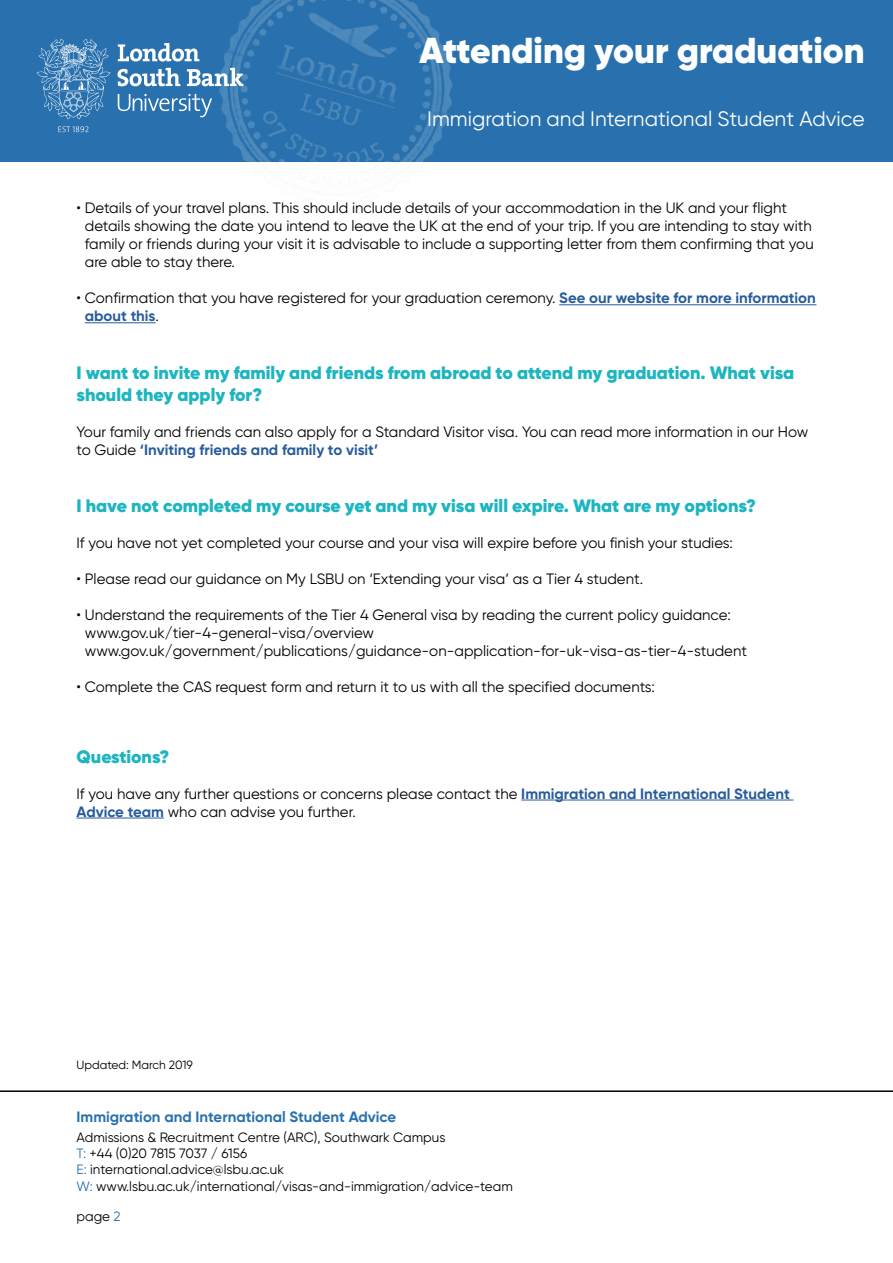
<style>
.page{position:relative;width:893px;height:1263px;background:#fff}
.page>*{position:absolute;margin:0;border:0;box-sizing:border-box;transform-origin:0 0}
.t1{font:900 36px "Gilroy";color:#fff}
.t2{font:21px "Gilroy";color:#fff}
.t3{font:900 18px/21.6px "Gilroy";color:#1cb5c0}
.t4{font:15px/18px "Gilroy";color:#000}
.t5{font:700 15px "Gilroy";color:#2871ae}
.t6{font:13.5px/16.2px "Gilroy";color:#000}
.t7{font:12px "Gilroy";color:#000}
.s1{font-weight:700;color:#275b9b}
.s2{color:#2871ae}
</style>
<div class="page">
<hr style="left:0;top:1090px;width:893px;height:2px;background:#000">
<div style="left:0;top:0;width:893px;height:161px;background:#2871ae"></div>
<svg style="left:58px;top:126px;width:31px;height:6px"></svg>
<svg style="left:118px;top:43px;width:48px;height:19px"></svg>
<svg style="left:118px;top:68px;width:48px;height:44px"></svg>
<svg style="left:37px;top:39px;width:74px;height:80px"></svg>
<img style="left:166px;top:0;width:340px;height:162px">
<hr style="left:559px;top:304px;width:257px;height:1px;background:#275b9b">
<hr style="left:85px;top:322px;width:71px;height:1px;background:#275b9b">
<hr style="left:521px;top:800px;width:272px;height:1px;background:#275b9b">
<hr style="left:77px;top:818px;width:87px;height:1px;background:#275b9b">
<h1 class="t1" style="left:420px;top:27px;width:447px">Attending your graduation</h1>
<h2 class="t2" style="left:427px;top:105px;width:439px">Immigration and International Student Advice</h2>
<p class="t4" style="left:85px;top:199px;width:730px;text-indent:-8px">• Details of your travel plans. This should include details of your accommodation in the UK and your flight details showing the date you intend to leave the UK at the end of your trip. If you are intending to stay with family or friends during your visit it is advisable to include a supporting letter from them confirming that you are able to stay there.</p>
<p class="t4" style="left:85px;top:289px;width:732px;text-indent:-8px">• Confirmation that you have registered for your graduation ceremony. <span class="s1">See our website for more information about this</span>.</p>
<p class="t3" style="left:77px;top:362px;width:719px">I want to invite my family and friends from abroad to attend my graduation. What visa should they apply for?</p>
<p class="t4" style="left:77px;top:422px;width:733px">Your family and friends can also apply for a Standard Visitor visa. You can read more information in our How to Guide <span class="s1">‘Inviting friends and family to visit’</span></p>
<p class="t3" style="left:77px;top:495px;width:681px">I have not completed my course yet and my visa will expire. What are my options?</p>
<p class="t4" style="left:77px;top:534px;width:658px">If you have not yet completed your course and your visa will expire before you finish your studies:</p>
<p class="t4" style="left:77px;top:570px;width:568px">• Please read our guidance on My LSBU on ‘Extending your visa’ as a Tier 4 student.</p>
<p class="t4" style="left:85px;top:606px;width:664px;text-indent:-8px">• Understand the requirements of the Tier 4 General visa by reading the current policy guidance: www.gov.uk/tier-4-general-visa/overview www.gov.uk/government/publications/guidance-on-application-for-uk-visa-as-tier-4-student</p>
<p class="t4" style="left:77px;top:678px;width:580px">• Complete the CAS request form and return it to us with all the specified documents:</p>
<p class="t3" style="left:77px;top:745px;width:94px">Questions?</p>
<p class="t4" style="left:77px;top:784px;width:715px">If you have any further questions or concerns please contact the <span class="s1">Immigration and International Student<br>Advice team</span> who can advise you further.</p>
<p class="t7" style="left:77px;top:1057px;width:118px">Updated: March 2019</p>
<p class="t5" style="left:77px;top:1107px;width:321px">Immigration and International Student Advice</p>
<p class="t6" style="left:77px;top:1129px;width:438px">Admissions &amp; Recruitment Centre (ARC), Southwark Campus<br><span class="s2">T:</span> +44 (0)20 7815 7037 / 6156<br><span class="s2">E:</span> international.advice@lsbu.ac.uk<br><span class="s2">W:</span> www.lsbu.ac.uk/international/visas-and-immigration/advice-team</p>
<p class="t6" style="left:77px;top:1208px;width:46px">page <span class="s2">2</span></p>
</div>
